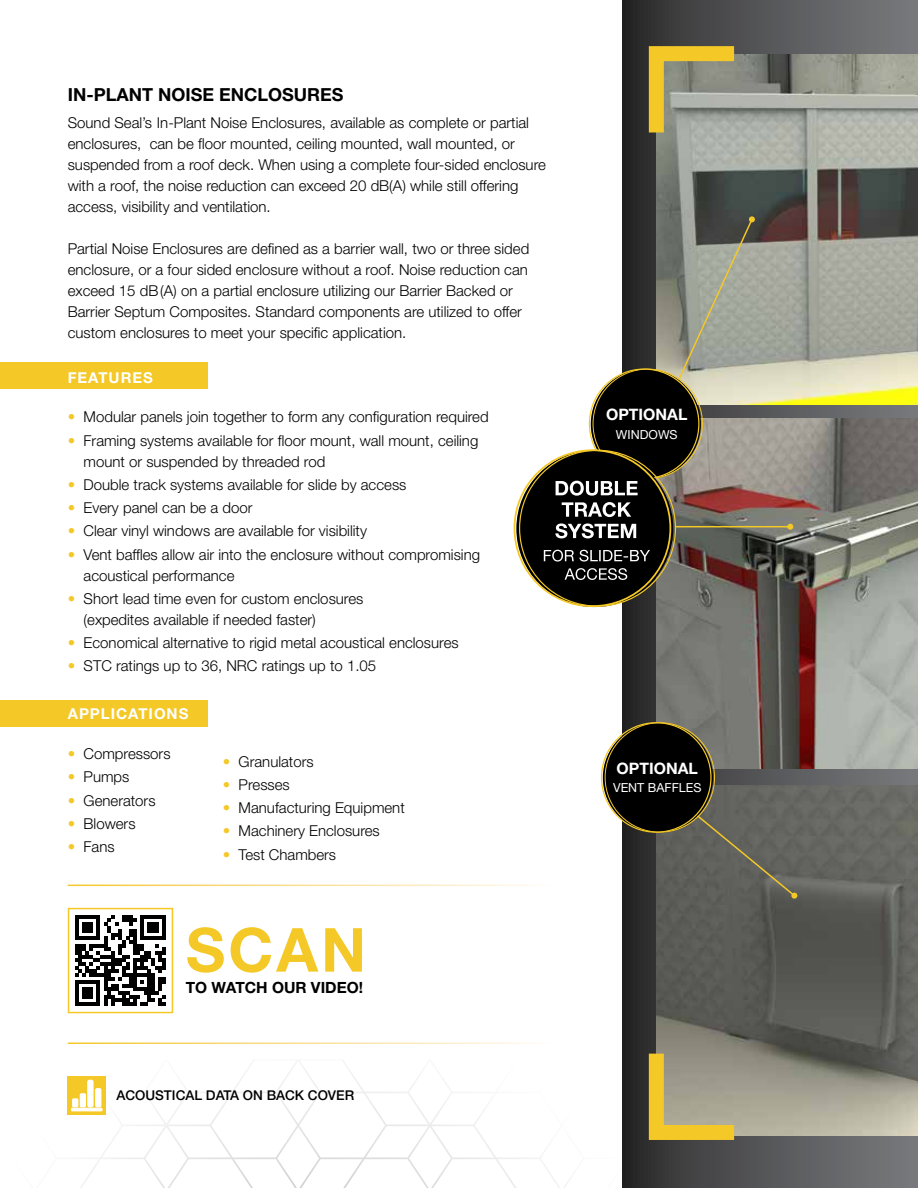
<style>
.page{position:relative;width:918px;height:1188px;background:#fff}
.page>*{position:absolute;margin:0;border:0;box-sizing:border-box;transform-origin:0 0}
.t1{font:700 60.75px "Helvetica Neue LT Std";color:#f4c827}
.t2{font:700 18px "Helvetica Neue LT Std";color:#000}
.t3{font:700 15.75px "Helvetica Neue LT Std";color:#fff}
.t4{font:700 15.45px "Helvetica Neue LT Std";color:#000}
.t5{font:300 15px/21px "Helvetica Neue LT Std";color:#000}
.t6{font:700 15px "Helvetica Neue LT Std";letter-spacing:.065em;color:#fff}
.t7{font:500 13.5px "Helvetica Neue LT Std";color:#000}
.t8{font:12.45px "Helvetica Neue LT Std";color:#fff}
.s1{color:#f4c827}
</style>
<div class="page">
<div style="left:0;top:363px;width:207px;height:26px;background:#f4c827"></div>
<div style="left:0;top:701px;width:207px;height:26px;background:#f4c827"></div>
<svg style="left:622px;top:0;width:296px;height:1188px;background:#494a4a"></svg>
<img style="left:657px;top:419px;width:261px;height:349px">
<img style="left:657px;top:55px;width:261px;height:349px">
<img style="left:657px;top:786px;width:261px;height:349px">
<svg style="left:674px;top:216px;width:81px;height:172px;background:#979a8c"></svg>
<svg style="left:681px;top:802px;width:117px;height:97px;background:#64645b"></svg>
<div style="left:603px;top:723px;width:110px;height:110px;background:#000;border-radius:50%"></div>
<div style="left:591px;top:369px;width:110px;height:110px;background:#000;border-radius:50%"></div>
<svg style="left:75px;top:915px;width:91px;height:91px"></svg>
<div style="left:68px;top:908px;width:105px;height:105px;border:2px solid #f4c827"></div>
<hr style="left:676px;top:526px;width:114px;height:1px;background:#f4c827">
<svg style="left:787px;top:524px;width:6px;height:6px"></svg>
<div style="left:516px;top:450px;width:157px;height:157px;background:#000;border-radius:50%"></div>
<svg style="left:565px;top:568px;width:62px;height:12px"></svg>
<svg style="left:544px;top:550px;width:106px;height:12px"></svg>
<svg style="left:555px;top:523px;width:81px;height:15px"></svg>
<svg style="left:562px;top:502px;width:69px;height:15px"></svg>
<svg style="left:556px;top:481px;width:82px;height:15px"></svg>
<svg style="left:641px;top:39px;width:108px;height:108px;background:#9b956f"></svg>
<svg style="left:67px;top:1039px;width:682px;height:149px"></svg>
<p class="t2" style="left:68px;top:84px;width:277px">IN-PLANT NOISE ENCLOSURES</p>
<p class="t5" style="left:68px;top:112px;width:480px">Sound Seal’s In-Plant Noise Enclosures, available as complete or partial enclosures, can be floor mounted, ceiling mounted, wall mounted, or suspended from a roof deck. When using a complete four-sided enclosure with a roof, the noise reduction can exceed 20 dB(A) while still offering access, visibility and ventilation.</p>
<p class="t5" style="left:68px;top:238px;width:463px">Partial Noise Enclosures are defined as a barrier wall, two or three sided enclosure, or a four sided enclosure without a roof. Noise reduction can exceed 15 dB(A) on a partial enclosure utilizing our Barrier Backed or Barrier Septum Composites. Standard components are utilized to offer custom enclosures to meet your specific application.</p>
<p class="t6" style="left:68px;top:368px;width:87px">FEATURES</p>
<p class="t5" style="left:68px;top:406px;width:422px"><span class="s1">•</span> Modular panels join together to form any configuration required</p>
<p class="t5" style="left:84px;top:430px;width:396px;text-indent:-16px"><span class="s1">•</span> Framing systems available for floor mount, wall mount, ceiling mount or suspended by threaded rod</p>
<p class="t5" style="left:68px;top:474px;width:340px"><span class="s1">•</span> Double track systems available for slide by access</p>
<p class="t5" style="left:68px;top:497px;width:186px"><span class="s1">•</span> Every panel can be a door</p>
<p class="t5" style="left:68px;top:520px;width:301px"><span class="s1">•</span> Clear vinyl windows are available for visibility</p>
<p class="t5" style="left:84px;top:544px;width:398px;text-indent:-16px"><span class="s1">•</span> Vent baffles allow air into the enclosure without compromising acoustical performance</p>
<p class="t5" style="left:84px;top:588px;width:281px;text-indent:-16px"><span class="s1">•</span> Short lead time even for custom enclosures (expedites available if needed faster)</p>
<p class="t5" style="left:68px;top:632px;width:392px"><span class="s1">•</span> Economical alternative to rigid metal acoustical enclosures</p>
<p class="t5" style="left:68px;top:655px;width:310px"><span class="s1">•</span> STC ratings up to 36, NRC ratings up to 1.05</p>
<p class="t6" style="left:68px;top:705px;width:122px">APPLICATIONS</p>
<p class="t5" style="left:68px;top:743px;width:104px"><span class="s1">•</span> Compressors</p>
<p class="t5" style="left:68px;top:766px;width:63px"><span class="s1">•</span> Pumps</p>
<p class="t5" style="left:68px;top:790px;width:89px"><span class="s1">•</span> Generators</p>
<p class="t5" style="left:68px;top:813px;width:69px"><span class="s1">•</span> Blowers</p>
<p class="t5" style="left:68px;top:836px;width:48px"><span class="s1">•</span> Fans</p>
<p class="t5" style="left:223px;top:751px;width:92px"><span class="s1">•</span> Granulators</p>
<p class="t5" style="left:223px;top:774px;width:68px"><span class="s1">•</span> Presses</p>
<p class="t5" style="left:223px;top:797px;width:183px"><span class="s1">•</span> Manufacturing Equipment</p>
<p class="t5" style="left:223px;top:820px;width:158px"><span class="s1">•</span> Machinery Enclosures</p>
<p class="t5" style="left:223px;top:844px;width:115px"><span class="s1">•</span> Test Chambers</p>
<h1 class="t1" style="left:186px;top:912px;width:182px">SCAN</h1>
<p class="t4" style="left:186px;top:978px;width:179px">TO WATCH OUR VIDEO!</p>
<p class="t7" style="left:116px;top:1088px;width:239px">ACOUSTICAL DATA ON BACK COVER</p>
<p class="t3" style="left:606px;top:405px;width:83px">OPTIONAL</p>
<p class="t8" style="left:616px;top:427px;width:63px">WINDOWS</p>
<p class="t3" style="left:617px;top:759px;width:83px">OPTIONAL</p>
<p class="t8" style="left:613px;top:780px;width:90px">VENT BAFFLES</p>
</div>
